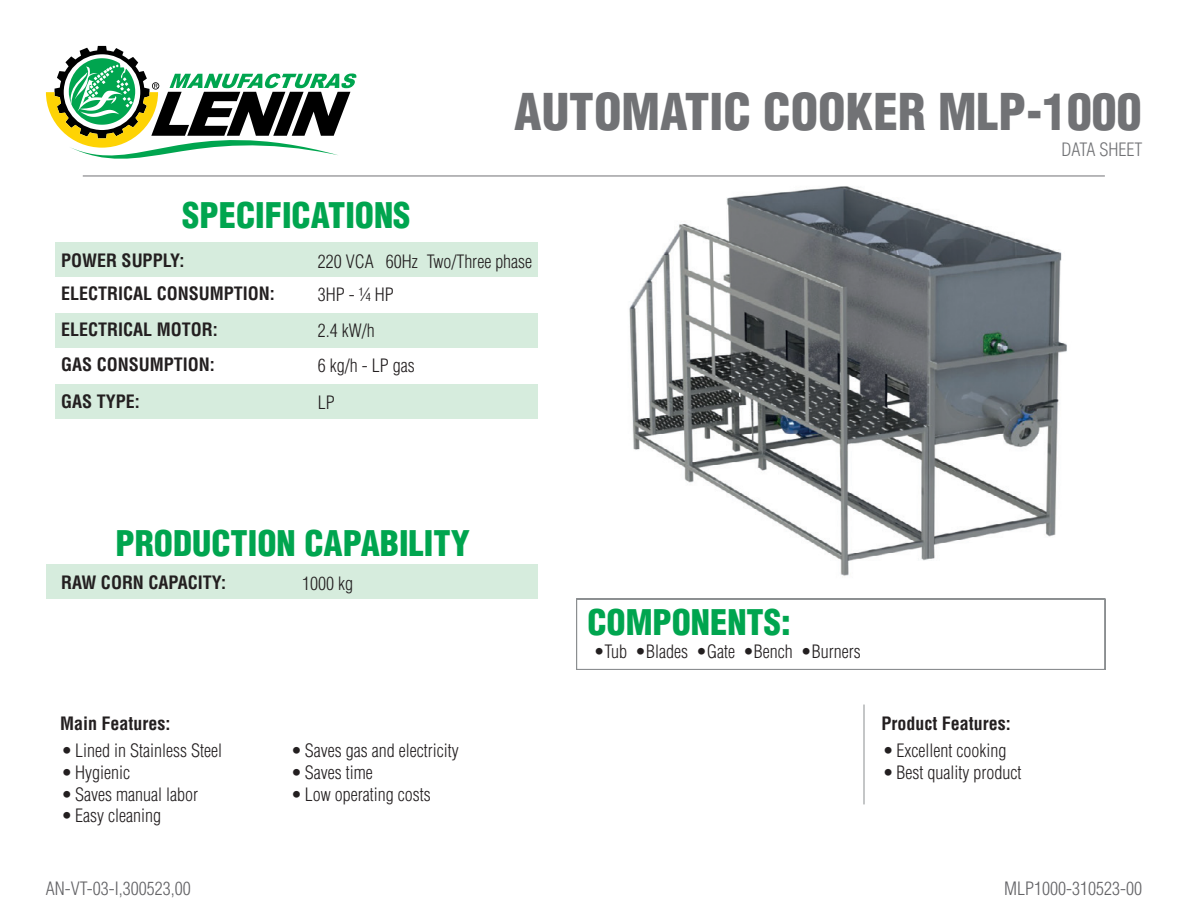
<style>
.page{position:relative;width:1188px;height:918px;background:#fff}
.page>*{position:absolute;margin:0;border:0;box-sizing:border-box;transform-origin:0 0}
.t1{font:900 condensed 49.5px "Helvetica";color:#717275}
.t2{font:900 condensed 34.5px "Helvetica";color:#00a54f}
.t3{font:300 condensed 18px "Helvetica";color:#231f20}
.t4{font:700 condensed 18px/33.6px "Helvetica LT Std";color:#231f20}
.t5{font:300 condensed 18px "Helvetica";color:#636366}
.t6{font:300 condensed 18px "Helvetica LT Std";color:#717275}
.s1{font-family:"Helvetica LT Std";font-weight:700}
</style>
<div class="page">
<svg style="left:46px;top:46px;width:311px;height:131px"></svg>
<hr style="left:83px;top:176px;width:1022px;height:1px;background:#717275">
<div style="left:46px;top:564px;width:492px;height:35px;background:#d6ecdd"></div>
<div style="left:55px;top:242px;width:483px;height:35px;background:#d6ecdd"></div>
<div style="left:55px;top:384px;width:483px;height:34px;background:#d6ecdd"></div>
<div style="left:55px;top:313px;width:483px;height:35px;background:#d6ecdd"></div>
<svg style="left:576px;top:598px;width:530px;height:72px"></svg>
<hr style="left:864px;top:705px;width:1px;height:99px;background:#8b8e90">
<img style="left:629px;top:186px;width:438px;height:390px">
<h1 class="t1" style="left:514px;top:80px;width:629px">AUTOMATIC COOKER MLP-1000</h1>
<h2 class="t2" style="left:182px;top:193px;width:230px">SPECIFICATIONS</h2>
<p class="t4" style="left:61px;top:243px;width:215px">POWER SUPPLY:<br>ELECTRICAL CONSUMPTION:</p>
<p class="t4" style="left:61px;top:312px;width:158px;line-height:34.8px">ELECTRICAL MOTOR:<br>GAS CONSUMPTION:</p>
<p class="t4" style="left:61px;top:385px;width:80px">GAS TYPE:</p>
<p class="t3" style="left:318px;top:250px;width:216px">220 VCA 60Hz Two/Three phase</p>
<p class="t3" style="left:318px;top:283px;width:77px">3HP - ¼ HP</p>
<p class="t3" style="left:318px;top:319px;width:58px">2.4 kW/h</p>
<p class="t3" style="left:318px;top:355px;width:98px">6 kg/h - LP gas</p>
<p class="t3" style="left:318px;top:391px;width:18px">LP</p>
<p class="t6" style="left:1062px;top:138px;width:82px">DATA SHEET</p>
<h2 class="t2" style="left:115px;top:522px;width:356px">PRODUCTION CAPABILITY</h2>
<p class="t4" style="left:61px;top:566px;width:167px">RAW CORN CAPACITY:</p>
<p class="t3" style="left:302px;top:572px;width:52px">1000 kg</p>
<h2 class="t2" style="left:587px;top:600px;width:205px">COMPONENTS:</h2>
<p class="t3" style="left:594px;top:641px;width:269px">•Tub •Blades •Gate •Bench •Burners</p>
<p class="t4" style="left:60px;top:707px;width:112px">Main Features:</p>
<p class="t4" style="left:881px;top:707px;width:131px">Product Features:</p>
<p class="t3" style="left:63px;top:740px;width:160px"><span class="s1">•</span> Lined in Stainless Steel</p>
<p class="t3" style="left:63px;top:761px;width:69px"><span class="s1">•</span> Hygienic</p>
<p class="t3" style="left:63px;top:783px;width:137px"><span class="s1">•</span> Saves manual labor</p>
<p class="t3" style="left:63px;top:804px;width:100px"><span class="s1">•</span> Easy cleaning</p>
<p class="t3" style="left:293px;top:740px;width:168px"><span class="s1">•</span> Saves gas and electricity</p>
<p class="t3" style="left:293px;top:761px;width:82px"><span class="s1">•</span> Saves time</p>
<p class="t3" style="left:293px;top:783px;width:140px"><span class="s1">•</span> Low operating costs</p>
<p class="t3" style="left:885px;top:740px;width:124px"><span class="s1">•</span> Excellent cooking</p>
<p class="t3" style="left:885px;top:761px;width:138px"><span class="s1">•</span> Best quality product</p>
<p class="t5" style="left:46px;top:878px;width:146px">AN-VT-03-I,300523,00</p>
<p class="t5" style="left:1004px;top:878px;width:139px">MLP1000-310523-00</p>
</div>
